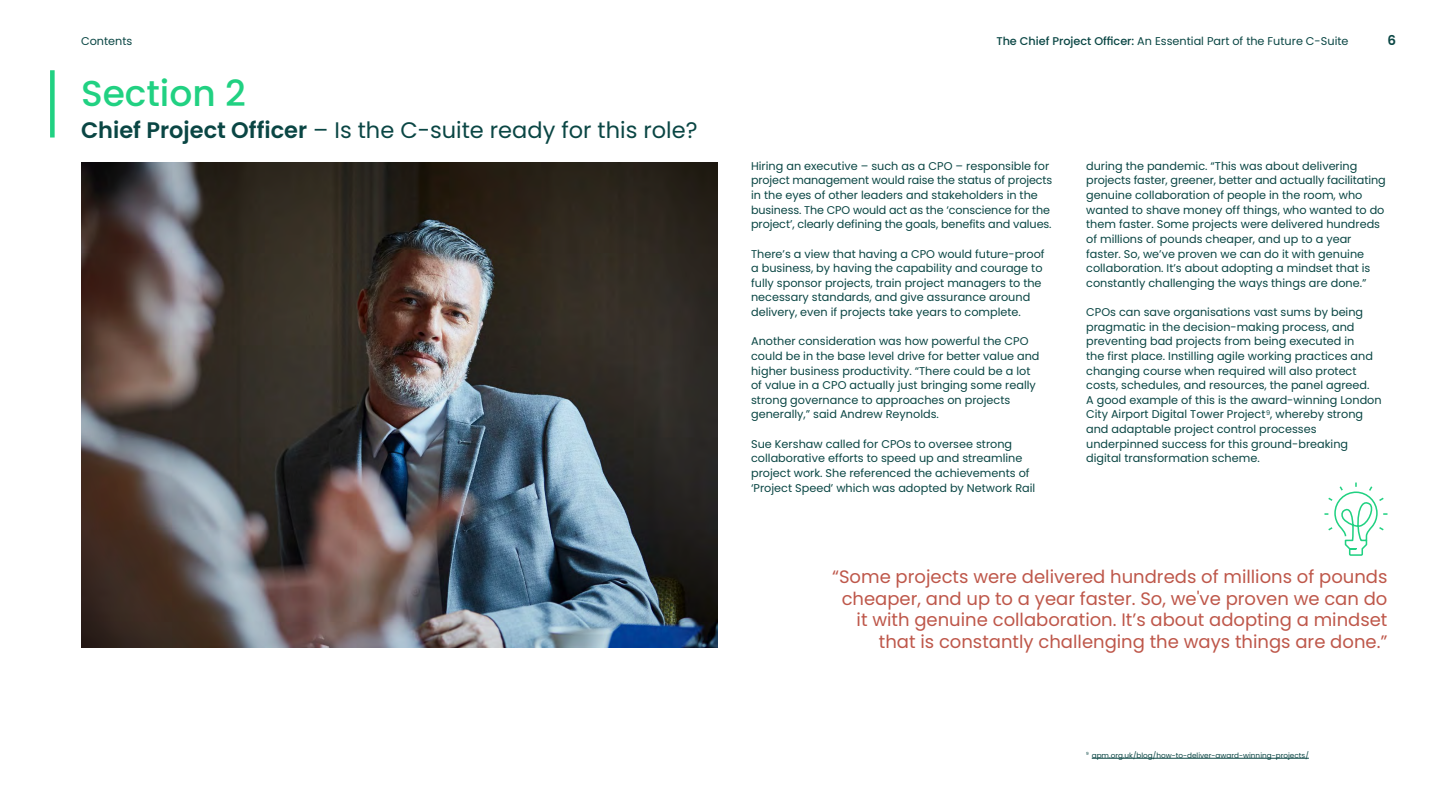
<style>
.page{position:relative;width:1440px;height:810px;background:#fff}
.page>*{position:absolute;margin:0;border:0;box-sizing:border-box;transform-origin:0 0}
.t1{font:500 36px "Poppins";color:#21d182}
.t2{font:22.5px "Poppins";color:#0a4644}
.t3{font:18px/21.6px "Poppins";color:#be574a;text-align:right}
.t4{font:600 13.5px "Poppins";color:#0a4644}
.t5{font:11.25px/14.6px "Poppins";color:#0a4644}
.t6{font:7.35px "Poppins";color:#0a4644}
.s1{font-weight:500}
.s2{font-weight:600}
</style>
<div class="page">
<hr style="left:1092px;top:758px;width:217px;height:1px;background:#0a4644">
<img style="left:81px;top:162px;width:636px;height:486px">
<svg style="left:1324px;top:482px;width:64px;height:74px"></svg>
<div style="left:50px;top:70px;width:5px;height:68px;background:#21d182"></div>
<p class="t5" style="left:81px;top:34px;width:53px">Contents</p>
<p class="t5" style="left:996px;top:34px;width:354px"><span class="s1">The Chief Project Officer:</span> An Essential Part of the Future C-Suite</p>
<p class="t4" style="left:1388px;top:33px;width:10px">6</p>
<h1 class="t1" style="left:81px;top:73px;width:166px">Section 2</h1>
<h2 class="t2" style="left:81px;top:117px;width:618px"><span class="s2">Chief Project Officer</span> – Is the C-suite ready for this role?</h2>
<p class="t5" style="left:751px;top:159px;width:303px">Hiring an executive – such as a CPO – responsible for project management would raise the status of projects in the eyes of other leaders and stakeholders in the business. The CPO would act as the ‘conscience for the project’, clearly defining the goals, benefits and values.</p>
<p class="t5" style="left:751px;top:246px;width:295px">There’s a view that having a CPO would future-proof a business, by having the capability and courage to fully sponsor projects, train project managers to the necessary standards, and give assurance around delivery, even if projects take years to complete.</p>
<p class="t5" style="left:751px;top:334px;width:290px">Another consideration was how powerful the CPO could be in the base level drive for better value and higher business productivity. “There could be a lot of value in a CPO actually just bringing some really strong governance to approaches on projects generally,” said Andrew Reynolds.</p>
<p class="t5" style="left:751px;top:437px;width:286px">Sue Kershaw called for CPOs to oversee strong collaborative efforts to speed up and streamline project work. She referenced the achievements of ‘Project Speed’ which was adopted by Network Rail</p>
<p class="t5" style="left:1086px;top:159px;width:301px">during the pandemic. “This was about delivering projects faster, greener, better and actually facilitating genuine collaboration of people in the room, who wanted to shave money off things, who wanted to do them faster. Some projects were delivered hundreds of millions of pounds cheaper, and up to a year faster. So, we’ve proven we can do it with genuine collaboration. It’s about adopting a mindset that is constantly challenging the ways things are done.”</p>
<p class="t5" style="left:1086px;top:305px;width:297px">CPOs can save organisations vast sums by being pragmatic in the decision-making process, and preventing bad projects from being executed in<br>the first place. Instilling agile working practices and changing course when required will also protect costs, schedules, and resources, the panel agreed.<br>A good example of this is the award-winning London City Airport Digital Tower Project<sup>9</sup>, whereby strong and adaptable project control processes underpinned success for this ground-breaking digital transformation scheme.</p>
<p class="t3" style="left:832px;top:566px;width:557px">“Some projects were delivered hundreds of millions of pounds cheaper, and up to a year faster. So, we've proven we can do it with genuine collaboration. It’s about adopting a mindset that is constantly challenging the ways things are done.”</p>
<p class="t6" style="left:1086px;top:751px;width:224px"><sup>9</sup> apm.org.uk/blog/how-to-deliver-award-winning-projects/</p>
</div>
